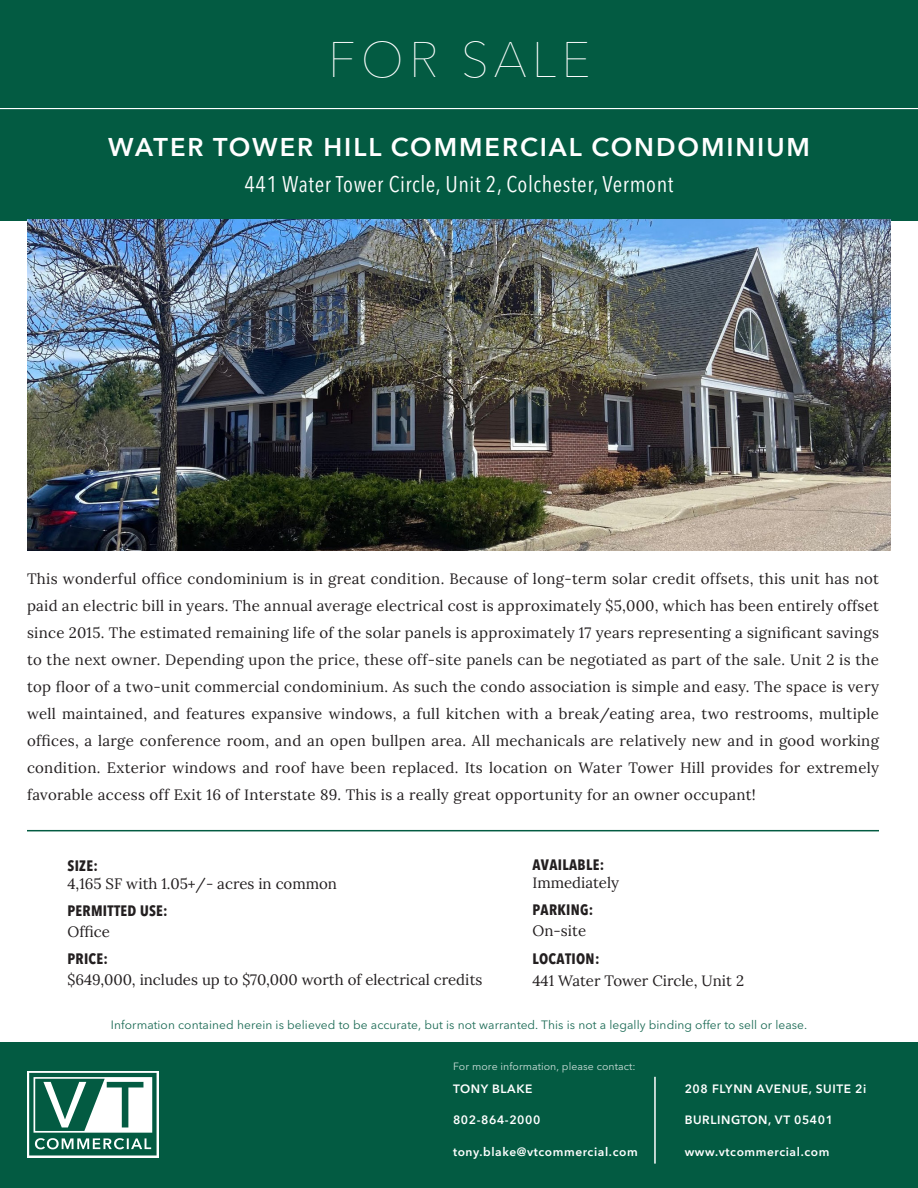
<style>
.page{position:relative;width:918px;height:1188px;background:#fff}
.page>*{position:absolute;margin:0;border:0;box-sizing:border-box;transform-origin:0 0}
.t1{font:100 49.5px "Avenir Next LT Pro";letter-spacing:.1em;color:#fff}
.t2{font:600 25.5px "Avenir Next LT Pro";letter-spacing:.075em;color:#fff}
.t3{font:condensed 22.5px "Avenir Next LT Pro";letter-spacing:.025em;color:#fff}
.t4{font:15px/27px "Lora";color:#231f20;text-align:justify}
.t5{font:700 condensed 15px "Avenir Next LT Pro";letter-spacing:.02em;color:#231f20}
.t6{font:12px "Avenir Next LT Pro";letter-spacing:.005em;color:#1c6b55}
.t7{font:600 12px "Avenir Next LT Pro";letter-spacing:.05em;color:#fff}
.t8{font:10.5px "Avenir Next LT Pro";letter-spacing:.005em;color:#cdded9}
</style>
<div class="page">
<div style="left:0;top:0;width:918px;height:221px;background:#035b42"></div>
<img style="left:27px;top:219px;width:864px;height:331px">
<hr style="left:0;top:108px;width:918px;height:1px;background:#fff">
<div style="left:0;top:1042px;width:918px;height:146px;background:#035b42"></div>
<svg style="left:27px;top:1071px;width:132px;height:87px"></svg>
<svg style="left:29px;top:1073px;width:128px;height:82px"></svg>
<hr style="left:654px;top:1077px;width:2px;height:87px;background:#fff">
<hr style="left:27px;top:830px;width:852px;height:1px;background:#035b42">
<h1 class="t1" style="left:328px;top:17px;width:264px">FOR SALE</h1>
<h2 class="t2" style="left:108px;top:132px;width:703px">WATER TOWER HILL COMMERCIAL CONDOMINIUM</h2>
<h3 class="t3" style="left:244px;top:171px;width:431px">441 Water Tower Circle, Unit 2, Colchester, Vermont</h3>
<p class="t4" style="left:27px;top:564px;width:854px">This wonderful office condominium is in great condition. Because of long-term solar credit offsets, this unit has not paid an electric bill in years. The annual average electrical cost is approximately $5,000, which has been entirely offset since 2015. The estimated remaining life of the solar panels is approximately 17 years representing a significant savings to the next owner. Depending upon the price, these off-site panels can be negotiated as part of the sale. Unit 2 is the top floor of a two-unit commercial condominium. As such the condo association is simple and easy. The space is very well maintained, and features expansive windows, a full kitchen with a break/eating area, two restrooms, multiple offices, a large conference room, and an open bullpen area. All mechanicals are relatively new and in good working condition. Exterior windows and roof have been replaced. Its location on Water Tower Hill provides for extremely favorable access off Exit 16 of Interstate 89. This is a really great opportunity for an owner occupant!</p>
<p class="t5" style="left:68px;top:856px;width:32px">SIZE:</p>
<p class="t4" style="left:68px;top:869px;width:271px">4,165 SF with 1.05+/- acres in common</p>
<p class="t5" style="left:68px;top:902px;width:102px">PERMITTED USE:</p>
<p class="t4" style="left:68px;top:917px;width:44px">Office</p>
<p class="t5" style="left:68px;top:950px;width:42px">PRICE:</p>
<p class="t4" style="left:67px;top:966px;width:416px">$649,000, includes up to $70,000 worth of electrical credits</p>
<p class="t5" style="left:532px;top:856px;width:73px">AVAILABLE:</p>
<p class="t4" style="left:532px;top:868px;width:88px">Immediately</p>
<p class="t5" style="left:532px;top:901px;width:62px">PARKING:</p>
<p class="t4" style="left:532px;top:917px;width:55px">On-site</p>
<p class="t5" style="left:532px;top:949px;width:69px">LOCATION:</p>
<p class="t4" style="left:532px;top:966px;width:213px">441 Water Tower Circle, Unit 2</p>
<p class="t6" style="left:111px;top:1015px;width:698px">Information contained herein is believed to be accurate, but is not warranted. This is not a legally binding offer to sell or lease.</p>
<p class="t8" style="left:453px;top:1058px;width:184px">For more information, please contact:</p>
<p class="t7" style="left:453px;top:1081px;width:81px">TONY BLAKE</p>
<p class="t7" style="left:453px;top:1113px;width:89px">802-864-2000</p>
<p class="t7" style="left:453px;top:1144px;width:186px">tony.blake@vtcommercial.com</p>
<p class="t7" style="left:685px;top:1081px;width:183px">208 FLYNN AVENUE, SUITE 2i</p>
<p class="t7" style="left:685px;top:1113px;width:150px">BURLINGTON, VT 05401</p>
<p class="t7" style="left:685px;top:1144px;width:146px">www.vtcommercial.com</p>
</div>
